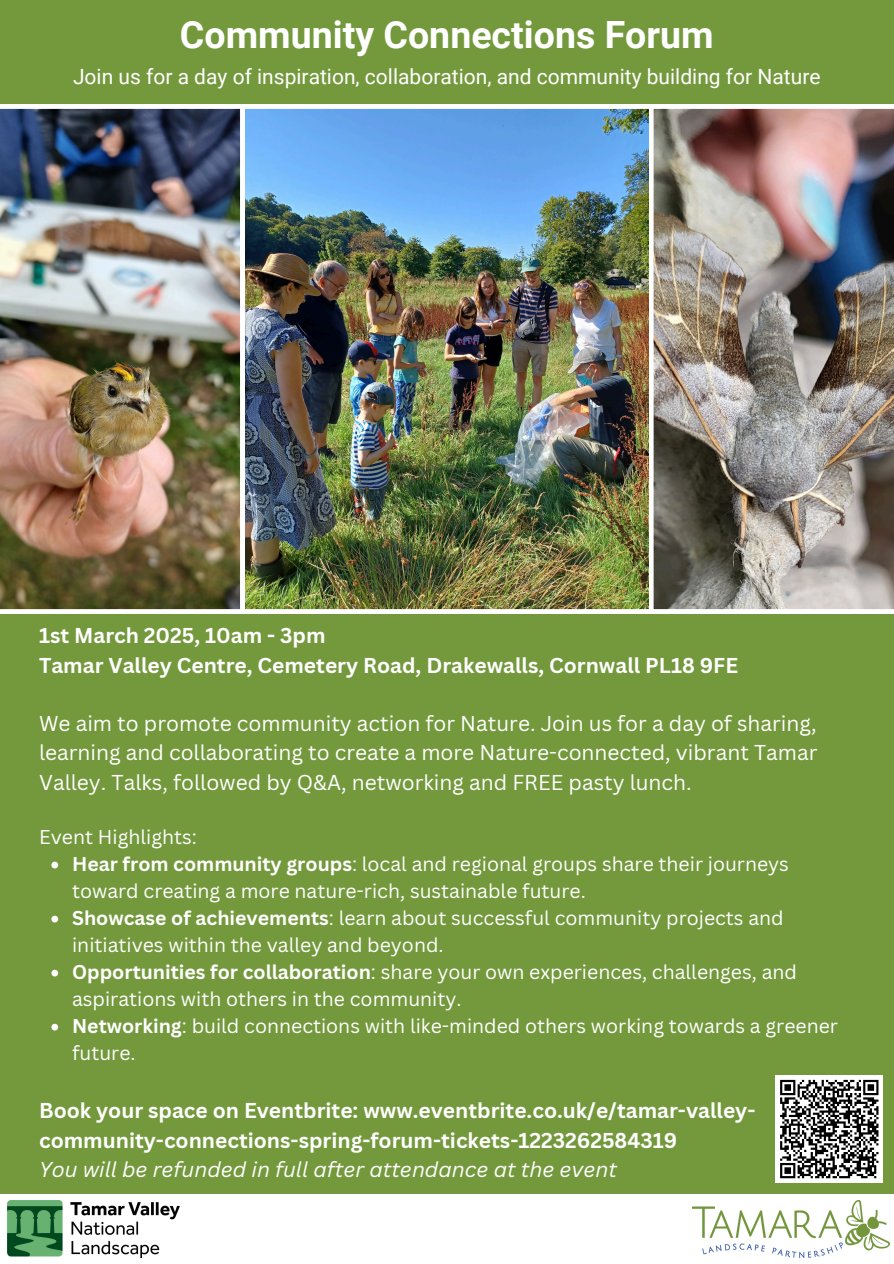
<style>
.page{position:relative;width:894px;height:1264px;background:#fff}
.page>*{position:absolute;margin:0;border:0;box-sizing:border-box;transform-origin:0 0}
.t1{font:700 37.5px "Roboto";color:#fff}
.t2{font:700 21px/29.2px "Canva Sans";color:#fff}
.t3{font:21px/29.2px "Canva Sans";color:#fff;text-align:justify}
.t4{font:21px "Roboto";color:#fff}
.t5{font:italic 21px "Canva Sans";color:#fff}
.t6{font:19.5px/27px "Canva Sans";color:#fff}
.s1{font-weight:700}
</style>
<div class="page">
<div style="left:0;top:0;width:893px;height:1193px;background:#74993d"></div>
<img style="left:244px;top:104px;width:405px;height:509px">
<img style="left:692px;top:1200px;width:197px;height:56px">
<img style="left:8px;top:1200px;width:171px;height:56px">
<div style="left:775px;top:1075px;width:107px;height:107px;background:#fff"></div>
<svg style="left:780px;top:1079px;width:99px;height:100px"></svg>
<img style="left:0;top:104px;width:244px;height:509px">
<img style="left:649px;top:104px;width:244px;height:509px">
<svg style="left:51px;top:861px;width:7px;height:7px"></svg>
<svg style="left:51px;top:915px;width:7px;height:7px"></svg>
<svg style="left:51px;top:969px;width:7px;height:7px"></svg>
<svg style="left:51px;top:1023px;width:7px;height:7px"></svg>
<p class="t1" style="left:180px;top:13px;width:535px">Community Connections Forum</p>
<p class="t4" style="left:73px;top:64px;width:748px">Join us for a day of inspiration, collaboration, and community building for Nature</p>
<p class="t2" style="left:39px;top:620px;width:700px">1st March 2025, 10am - 3pm<br>Tamar Valley Centre, Cemetery Road, Drakewalls, Cornwall PL18 9FE</p>
<p class="t3" style="left:39px;top:708px;width:779px">We aim to promote community action for Nature. Join us for a day of sharing, learning and collaborating to create a more Nature-connected, vibrant Tamar Valley. Talks, followed by Q&amp;A, networking and FREE pasty lunch.</p>
<p class="t6" style="left:39px;top:822px;width:159px">Event Highlights:</p>
<p class="t6" style="left:72px;top:849px;width:718px"><span class="s1">Hear from community groups</span>: local and regional groups share their journeys toward creating a more nature-rich, sustainable future.</p>
<p class="t6" style="left:72px;top:903px;width:713px"><span class="s1">Showcase of achievements</span>: learn about successful community projects and initiatives within the valley and beyond.</p>
<h1 class="t6" style="left:72px;top:957px;width:726px"><span class="s1">Opportunities for collaboration</span>: share your own experiences, challenges, and aspirations with others in the community.</h1>
<p class="t6" style="left:72px;top:1011px;width:767px"><span class="s1">Networking</span>: build connections with like-minded others working towards a greener future.</p>
<p class="t2" style="left:39px;top:1095px;width:717px">Book your space on Eventbrite: www.eventbrite.co.uk/e/tamar-valley&shy;community-connections-spring-forum-tickets-1223262584319</p>
<p class="t5" style="left:39px;top:1154px;width:579px">You will be refunded in full after attendance at the event</p>
</div>
